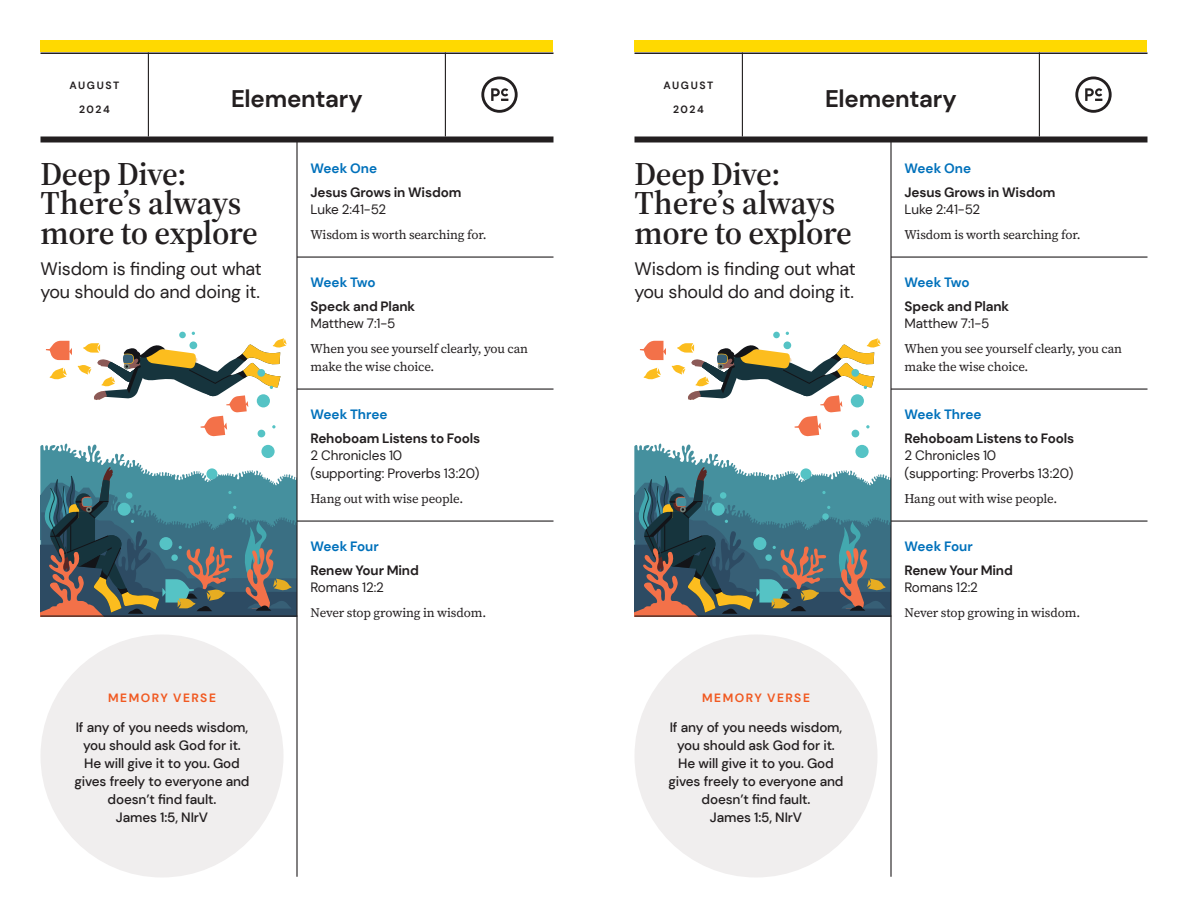
<style>
.page{position:relative;width:1188px;height:918px;background:#fff}
.page>*{position:absolute;margin:0;border:0;box-sizing:border-box;transform-origin:0 0}
.t1{font:600 33px/30px "Source Serif 448 pt";letter-spacing:-.015em;color:#231f20}
.t2{font:700 24px "DM Sans";letter-spacing:-.01em;color:#231f20}
.t3{font:18px/24px "DM Sans";letter-spacing:-.01em;color:#231f20}
.t4{font:500 13.5px/18px "DM Sans";letter-spacing:-.01em;color:#231f20;text-align:center}
.t5{font:13.5px/18px "DM Sans";letter-spacing:-.01em;color:#231f20}
.t6{font:700 13.5px "DM Sans";letter-spacing:-.01em;color:#231f20}
.t7{font:700 13.5px "DM Sans";letter-spacing:-.005em;color:#0071bb}
.t8{font:12.75px/18px "Source Serif 418 pt";letter-spacing:-.01em;color:#231f20}
.t9{font:700 12px "DM Sans";letter-spacing:.125em;color:#f15921}
.t10{font:700 10.5px "DM Sans";letter-spacing:.145em;color:#231f20}
</style>
<div class="page">
<div style="left:258px;top:430px;width:7px;height:7px;background:#55c3c5;border-radius:50%"></div>
<svg style="left:46px;top:341px;width:26px;height:19px"></svg>
<svg style="left:50px;top:368px;width:17px;height:12px"></svg>
<svg style="left:78px;top:332px;width:209px;height:104px"></svg>
<svg style="left:40px;top:443px;width:256px;height:173px"></svg>
<div style="left:852px;top:430px;width:7px;height:7px;background:#55c3c5;border-radius:50%"></div>
<svg style="left:640px;top:341px;width:26px;height:19px"></svg>
<svg style="left:644px;top:368px;width:17px;height:12px"></svg>
<svg style="left:672px;top:332px;width:209px;height:104px"></svg>
<svg style="left:634px;top:443px;width:256px;height:173px"></svg>
<hr style="left:148px;top:52px;width:1px;height:84px;background:#231f20">
<hr style="left:742px;top:52px;width:1px;height:84px;background:#231f20">
<hr style="left:445px;top:52px;width:1px;height:84px;background:#231f20">
<hr style="left:1039px;top:52px;width:1px;height:84px;background:#231f20">
<hr style="left:40px;top:52px;width:514px;height:2px;background:#231f20">
<hr style="left:634px;top:52px;width:514px;height:2px;background:#231f20">
<div style="left:40px;top:136px;width:514px;height:6px;background:#231f20"></div>
<div style="left:634px;top:136px;width:514px;height:6px;background:#231f20"></div>
<div style="left:40px;top:40px;width:514px;height:12px;background:#ffd900"></div>
<div style="left:634px;top:40px;width:514px;height:12px;background:#ffd900"></div>
<svg style="left:481px;top:77px;width:37px;height:36px"></svg>
<svg style="left:1075px;top:77px;width:37px;height:36px"></svg>
<div style="left:40px;top:634px;width:244px;height:244px;background:#f0eeee;border-radius:50%"></div>
<div style="left:634px;top:634px;width:244px;height:244px;background:#f0eeee;border-radius:50%"></div>
<hr style="left:40px;top:616px;width:257px;height:1px;background:#231f20">
<hr style="left:634px;top:616px;width:257px;height:1px;background:#231f20">
<hr style="left:296px;top:142px;width:2px;height:735px;background:#231f20">
<hr style="left:890px;top:142px;width:2px;height:735px;background:#231f20">
<hr style="left:297px;top:256px;width:257px;height:2px;background:#231f20">
<hr style="left:297px;top:388px;width:257px;height:2px;background:#231f20">
<hr style="left:297px;top:520px;width:257px;height:2px;background:#231f20">
<hr style="left:891px;top:256px;width:257px;height:2px;background:#231f20">
<hr style="left:891px;top:388px;width:257px;height:2px;background:#231f20">
<hr style="left:891px;top:520px;width:257px;height:2px;background:#231f20">
<p class="t10" style="left:70px;top:78px;width:51px">AUGUST</p>
<p class="t10" style="left:79px;top:102px;width:32px">2024</p>
<h2 class="t2" style="left:231px;top:83px;width:133px">Elementary</h2>
<h1 class="t1" style="left:40px;top:158px;width:219px">Deep Dive:<br>There’s always more to explore</h1>
<h3 class="t3" style="left:40px;top:256px;width:223px">Wisdom is finding out what you should do and doing it.</h3>
<p class="t9" style="left:108px;top:690px;width:109px">MEMORY VERSE</p>
<p class="t4" style="left:74px;top:718px;width:177px">If any of you needs wisdom, you should ask God for it.<br>He will give it to you. God gives freely to everyone and doesn’t find fault.<br>James 1:5, NIrV</p>
<p class="t7" style="left:310px;top:159px;width:68px">Week One</p>
<p class="t6" style="left:310px;top:183px;width:152px">Jesus Grows in Wisdom</p>
<p class="t5" style="left:310px;top:201px;width:77px">Luke 2:41-52</p>
<p class="t8" style="left:310px;top:225px;width:178px">Wisdom is worth searching for.</p>
<p class="t7" style="left:310px;top:273px;width:67px">Week Two</p>
<p class="t6" style="left:310px;top:297px;width:106px">Speck and Plank</p>
<p class="t5" style="left:310px;top:315px;width:87px">Matthew 7:1-5</p>
<p class="t8" style="left:310px;top:339px;width:219px">When you see yourself clearly, you can make the wise choice.</p>
<p class="t7" style="left:310px;top:405px;width:79px">Week Three</p>
<p class="t6" style="left:310px;top:429px;width:171px">Rehoboam Listens to Fools</p>
<p class="t5" style="left:310px;top:447px;width:170px">2 Chronicles 10 (supporting: Proverbs 13:20)</p>
<p class="t8" style="left:310px;top:489px;width:154px">Hang out with wise people.</p>
<p class="t7" style="left:310px;top:537px;width:70px">Week Four</p>
<p class="t6" style="left:310px;top:561px;width:110px">Renew Your Mind</p>
<p class="t5" style="left:310px;top:579px;width:75px">Romans 12:2</p>
<p class="t8" style="left:310px;top:603px;width:177px">Never stop growing in wisdom.</p>
<p class="t10" style="left:664px;top:78px;width:51px">AUGUST</p>
<p class="t10" style="left:673px;top:102px;width:32px">2024</p>
<h2 class="t2" style="left:825px;top:83px;width:133px">Elementary</h2>
<h1 class="t1" style="left:634px;top:158px;width:219px">Deep Dive:<br>There’s always more to explore</h1>
<h3 class="t3" style="left:634px;top:256px;width:223px">Wisdom is finding out what you should do and doing it.</h3>
<p class="t9" style="left:702px;top:690px;width:109px">MEMORY VERSE</p>
<p class="t4" style="left:668px;top:718px;width:177px">If any of you needs wisdom, you should ask God for it.<br>He will give it to you. God gives freely to everyone and doesn’t find fault.<br>James 1:5, NIrV</p>
<p class="t7" style="left:904px;top:159px;width:68px">Week One</p>
<p class="t6" style="left:904px;top:183px;width:152px">Jesus Grows in Wisdom</p>
<p class="t5" style="left:904px;top:201px;width:77px">Luke 2:41-52</p>
<p class="t8" style="left:904px;top:225px;width:178px">Wisdom is worth searching for.</p>
<p class="t7" style="left:904px;top:273px;width:67px">Week Two</p>
<p class="t6" style="left:904px;top:297px;width:106px">Speck and Plank</p>
<p class="t5" style="left:904px;top:315px;width:87px">Matthew 7:1-5</p>
<p class="t8" style="left:904px;top:339px;width:219px">When you see yourself clearly, you can make the wise choice.</p>
<p class="t7" style="left:904px;top:405px;width:79px">Week Three</p>
<p class="t6" style="left:904px;top:429px;width:171px">Rehoboam Listens to Fools</p>
<p class="t5" style="left:904px;top:447px;width:170px">2 Chronicles 10 (supporting: Proverbs 13:20)</p>
<p class="t8" style="left:904px;top:489px;width:154px">Hang out with wise people.</p>
<p class="t7" style="left:904px;top:537px;width:70px">Week Four</p>
<p class="t6" style="left:904px;top:561px;width:110px">Renew Your Mind</p>
<p class="t5" style="left:904px;top:579px;width:75px">Romans 12:2</p>
<p class="t8" style="left:904px;top:603px;width:177px">Never stop growing in wisdom.</p>
</div>
